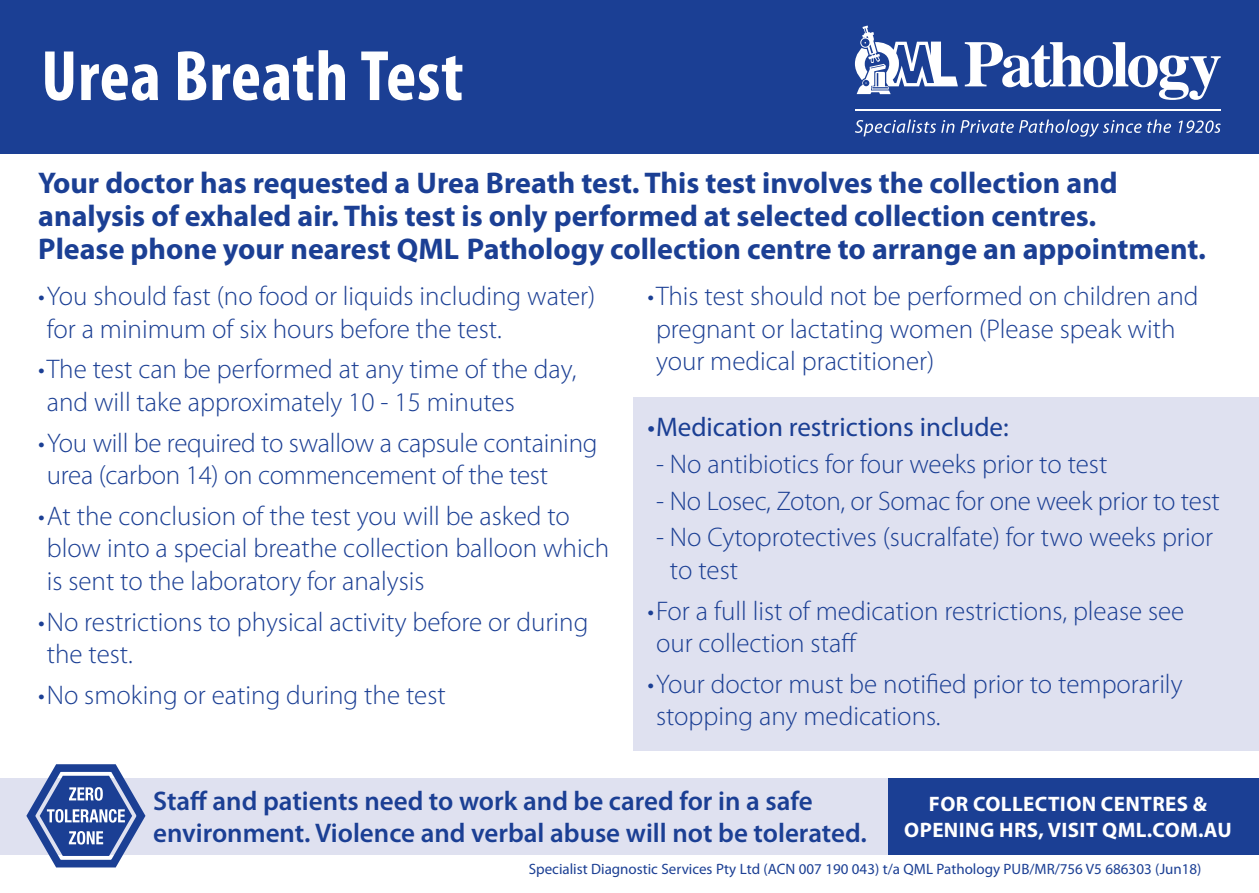
<style>
.page{position:relative;width:1259px;height:893px;background:#fff}
.page>*{position:absolute;margin:0;border:0;box-sizing:border-box;transform-origin:0 0}
.body{font:700 condensed 72px "Myriad Pro";letter-spacing:.01em;color:#fff}
.body-2{font:700 30px/33px "Myriad Pro";color:#1b3f94}
.body-3{font:300 27px/32.4px "Myriad Pro";color:#1b3f94}
.body-4{font:600 27px/32.4px "Myriad Pro";color:#1b3f94}
.t1{font:27px "Myriad Pro";color:#1b3f94}
.body-5{font:700 21px/25.2px "Myriad Pro";letter-spacing:.02em;color:#fff;text-align:center}
.t2{font:15px "Myriad Pro";color:#1b3f94}
</style>
<div class="page">
<div style="left:634px;top:397px;width:625px;height:354px;background:#dfe1f0"></div>
<div style="left:0;top:0;width:1259px;height:153px;background:#1b3f94"></div>
<svg style="left:964px;top:42px;width:256px;height:58px"></svg>
<svg style="left:855px;top:26px;width:103px;height:68px"></svg>
<svg style="left:855px;top:120px;width:99px;height:16px"></svg>
<svg style="left:960px;top:120px;width:181px;height:17px"></svg>
<svg style="left:1147px;top:120px;width:24px;height:13px"></svg>
<svg style="left:1178px;top:120px;width:42px;height:13px"></svg>
<hr style="left:855px;top:109px;width:365px;height:1px;background:#fff">
<div style="left:0;top:778px;width:889px;height:76px;background:#dfe1f0"></div>
<svg style="left:20px;top:764px;width:131px;height:104px"></svg>
<div style="left:889px;top:778px;width:370px;height:76px;background:#1b3f94"></div>
<p class="body" style="left:41px;top:31px;width:424px">Urea Breath Test</p>
<p class="body-2" style="left:38px;top:166px;width:1169px">Your doctor has requested a Urea Breath test. This test involves the collection and analysis of exhaled air. This test is only performed at selected collection centres.<br>Please phone your nearest QML Pathology collection centre to arrange an appointment.</p>
<p class="body-3" style="left:47px;top:280px;width:550px;text-indent:-9px">•You should fast (no food or liquids including water) for a minimum of six hours before the test.</p>
<p class="body-3" style="left:47px;top:354px;width:531px;text-indent:-9px">•The test can be performed at any time of the day, and will take approximately 10 - 15 minutes</p>
<p class="body-3" style="left:47px;top:427px;width:552px;text-indent:-9px">•You will be required to swallow a capsule containing urea (carbon 14) on commencement of the test</p>
<p class="body-3" style="left:47px;top:500px;width:564px;text-indent:-9px">•At the conclusion of the test you will be asked to blow into a special breathe collection balloon which is sent to the laboratory for analysis</p>
<p class="body-3" style="left:47px;top:606px;width:543px;text-indent:-9px">•No restrictions to physical activity before or during the test.</p>
<p class="body-3" style="left:38px;top:679px;width:409px">•No smoking or eating during the test</p>
<p class="body-3" style="left:656px;top:280px;width:544px;text-indent:-9px">•This test should not be performed on children and pregnant or lactating women (Please speak with your medical practitioner)</p>
<p class="t1" style="left:647px;top:413px;width:363px">•Medication restrictions include:</p>
<p class="body-3" style="left:656px;top:448px;width:453px">- No antibiotics for four weeks prior to test</p>
<p class="body-3" style="left:656px;top:485px;width:565px">- No Losec, Zoton, or Somac for one week prior to test</p>
<p class="body-3" style="left:670px;top:522px;width:544px;text-indent:-14px">- No Cytoprotectives (sucralfate) for two weeks prior to test</p>
<p class="body-3" style="left:656px;top:595px;width:530px;text-indent:-9px">•For a full list of medication restrictions, please see our collection staff</p>
<p class="body-3" style="left:656px;top:668px;width:528px;text-indent:-9px">•Your doctor must be notified prior to temporarily stopping any medications.</p>
<p class="body-4" style="left:153px;top:785px;width:715px">Staff and patients need to work and be cared for in a safe environment. Violence and verbal abuse will not be tolerated.</p>
<p class="body-5" style="left:904px;top:792px;width:329px">FOR COLLECTION CENTRES &amp;<br>OPENING HRS, VISIT QML.COM.AU</p>
<p class="t2" style="left:529px;top:861px;width:674px">Specialist Diagnostic Services Pty Ltd (ACN 007 190 043) t/a QML Pathology PUB/MR/756 V5 686303 (Jun18)</p>
</div>
